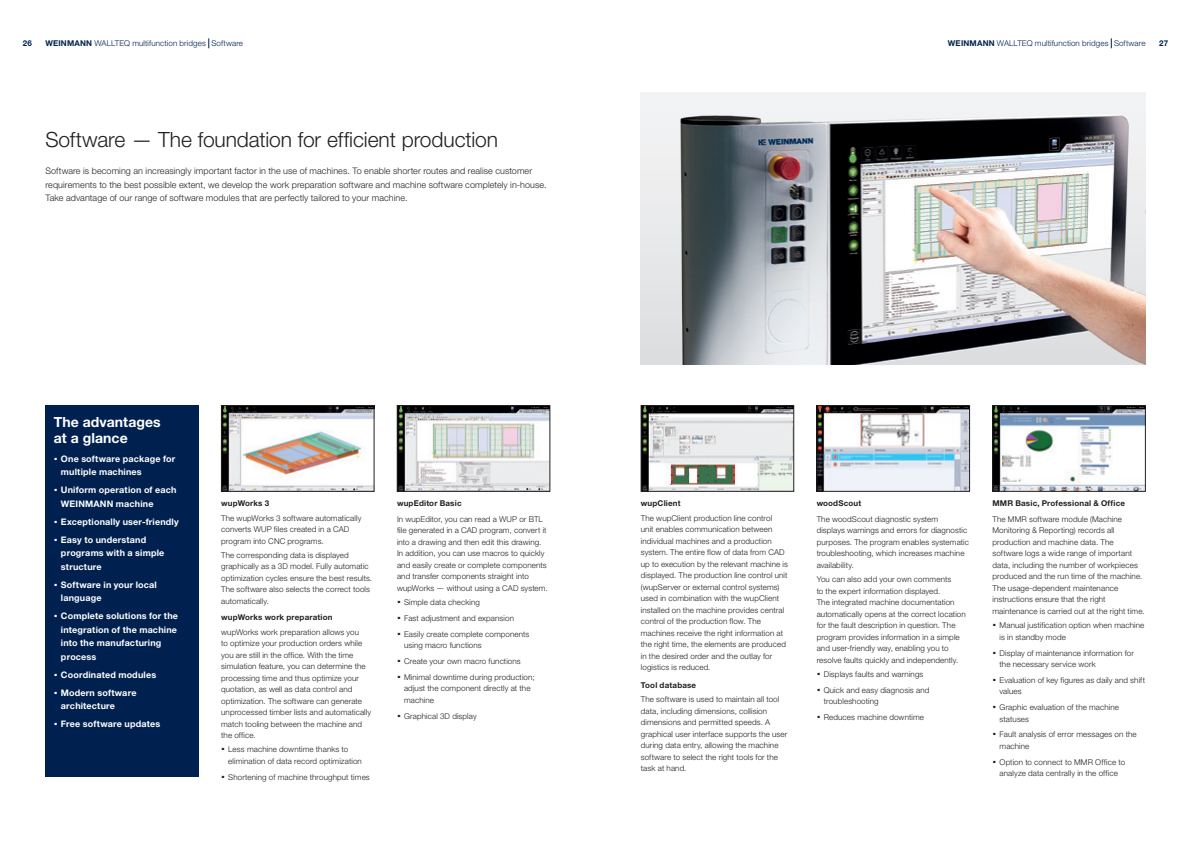
<style>
.page{position:relative;width:1191px;height:842px;background:#fff}
.page>*{position:absolute;margin:0;border:0;box-sizing:border-box;transform-origin:0 0}
._01_Headline_21pt_25{font:300 21px "Helvetica Neue LTW1 G";letter-spacing:-.005em;color:#231f20}
._13_Highlight_Head_1{font:700 14px/16px "Helvetica Neue LTW1 G";letter-spacing:.005em;color:#fff}
.t1{font:700 9px/13.6px "Helvetica Neue LTW1 G";letter-spacing:.02em;color:#fff}
._03_Copy_9pt_light_A{font:300 9px/13.6px "Helvetica Neue LTW1 G";letter-spacing:.01em;color:#231f20}
._05_BU_8Pt_11_5Pt_Ab{font:300 8px/11.5px "Helvetica Neue LTW1 G";letter-spacing:.015em;color:#231f20}
._05_BU_8Pt_11_5Pt_Au{font:300 8px/11.5px "Helvetica Neue LTW1 G";letter-spacing:.015em;color:#231f20}
.Musterseiten_Rubrike{font:300 8px "Helvetica Neue LTW1 G";letter-spacing:.015em;color:#00214f}
._05_BU_8Pt_11_5Pt_Ab-2{font:700 8px "Helvetica Neue LTW1 G";letter-spacing:.02em;color:#231f20}
._05_BU_8Pt_11pt_Bull{font:700 8px "Helvetica Neue LTW1 G";letter-spacing:.02em;color:#231f20}
.t2{font:700 8px "Helvetica Neue LTW1 G";color:#00214f}
.s1{font-weight:700}
.s2{font-size:14px}
.s3{font-weight:700;font-size:14px}
</style>
<div class="page">
<div style="left:45px;top:405px;width:153px;height:372px;background:#00214f"></div>
<img style="left:641px;top:92px;width:504px;height:272px">
<img style="left:223px;top:407px;width:149px;height:83px">
<div style="left:221px;top:405px;width:153px;height:87px;border:1px solid #231f20"></div>
<img style="left:643px;top:407px;width:149px;height:83px">
<div style="left:641px;top:405px;width:153px;height:87px;border:1px solid #231f20"></div>
<img style="left:994px;top:407px;width:149px;height:83px">
<div style="left:992px;top:405px;width:153px;height:87px;border:1px solid #231f20"></div>
<img style="left:399px;top:407px;width:149px;height:83px">
<div style="left:397px;top:405px;width:153px;height:87px;border:1px solid #231f20"></div>
<img style="left:818px;top:407px;width:149px;height:83px">
<div style="left:816px;top:405px;width:153px;height:87px;border:1px solid #231f20"></div>
<p class="t2" style="left:23px;top:39px;width:11px">26</p>
<p class="Musterseiten_Rubrike" style="left:45px;top:39px;width:199px"><span class="s1">WEINMANN</span> WALLTEQ multifunction bridges Software</p>
<p class="Musterseiten_Rubrike" style="left:948px;top:39px;width:199px"><span class="s1">WEINMANN</span> WALLTEQ multifunction bridges Software</p>
<p class="t2" style="left:1159px;top:39px;width:11px">27</p>
<p class="_01_Headline_21pt_25" style="left:45px;top:127px;width:454px">Software — The foundation for efficient production</p>
<p class="_03_Copy_9pt_light_A" style="left:45px;top:164px;width:503px">Software is becoming an increasingly important factor in the use of machines. To enable shorter routes and realise customer requirements to the best possible extent, we develop the work preparation software and machine software completely in-house.<br>Take advantage of our range of software modules that are perfectly tailored to your machine.</p>
<p class="_13_Highlight_Head_1" style="left:54px;top:413px;width:108px">The advantages at a glance</p>
<p class="t1" style="left:61px;top:452px;width:116px;text-indent:-7px"><span class="s2">·</span> One software package for multiple machines</p>
<p class="t1" style="left:61px;top:483px;width:117px;text-indent:-7px"><span class="s2">·</span> Uniform operation of each<br>WEINMANN machine</p>
<p class="t1" style="left:54px;top:515px;width:126px"><span class="s2">·</span> Exceptionally user-friendly</p>
<p class="t1" style="left:61px;top:533px;width:105px;text-indent:-7px"><span class="s2">·</span> Easy to understand programs with a simple structure</p>
<p class="t1" style="left:61px;top:578px;width:97px;text-indent:-7px"><span class="s2">·</span> Software in your local language</p>
<p class="t1" style="left:61px;top:609px;width:119px;text-indent:-7px"><span class="s2">·</span> Complete solutions for the integration of the machine into the manufacturing process</p>
<p class="t1" style="left:54px;top:668px;width:104px"><span class="s2">·</span> Coordinated modules</p>
<p class="t1" style="left:61px;top:686px;width:77px;text-indent:-7px"><span class="s2">·</span> Modern software architecture</p>
<p class="t1" style="left:54px;top:717px;width:108px"><span class="s2">·</span> Free software updates</p>
<p class="_05_BU_8Pt_11_5Pt_Ab-2" style="left:221px;top:498px;width:49px">wupWorks 3</p>
<p class="_05_BU_8Pt_11_5Pt_Ab" style="left:221px;top:512px;width:142px">The wupWorks 3 software automatically converts WUP files created in a CAD program into CNC programs.</p>
<p class="_05_BU_8Pt_11_5Pt_Ab" style="left:221px;top:549px;width:152px">The corresponding data is displayed graphically as a 3D model. Fully automatic optimization cycles ensure the best results.<br>The software also selects the correct tools automatically.</p>
<p class="_05_BU_8Pt_11_5Pt_Ab-2" style="left:221px;top:612px;width:113px">wupWorks work preparation</p>
<p class="_05_BU_8Pt_11_5Pt_Ab" style="left:221px;top:626px;width:151px">wupWorks work preparation allows you<br>to optimize your production orders while you are still in the office. With the time simulation feature, you can determine the processing time and thus optimize your quotation, as well as data control and optimization. The software can generate unprocessed timber lists and automatically match tooling between the machine and the office.</p>
<p class="_05_BU_8Pt_11_5Pt_Au" style="left:228px;top:744px;width:135px;text-indent:-7px"><span class="s3">·</span> Less machine downtime thanks to elimination of data record optimization</p>
<p class="_05_BU_8Pt_11_5Pt_Au" style="left:221px;top:771px;width:150px"><span class="s3">·</span> Shortening of machine throughput times</p>
<p class="_05_BU_8Pt_11pt_Bull" style="left:397px;top:498px;width:66px">wupEditor Basic</p>
<p class="_05_BU_8Pt_11_5Pt_Ab" style="left:397px;top:513px;width:152px">In wupEditor, you can read a WUP or BTL file generated in a CAD program, convert it into a drawing and then edit this drawing.<br>In addition, you can use macros to quickly and easily create or complete components and transfer components straight into wupWorks — without using a CAD system.</p>
<p class="_05_BU_8Pt_11_5Pt_Au" style="left:397px;top:597px;width:84px"><span class="s3">·</span> Simple data checking</p>
<p class="_05_BU_8Pt_11_5Pt_Au" style="left:397px;top:612px;width:118px"><span class="s3">·</span> Fast adjustment and expansion</p>
<p class="_05_BU_8Pt_11_5Pt_Au" style="left:404px;top:628px;width:127px;text-indent:-7px"><span class="s3">·</span> Easily create complete components using macro functions</p>
<p class="_05_BU_8Pt_11_5Pt_Au" style="left:397px;top:655px;width:125px"><span class="s3">·</span> Create your own macro functions</p>
<p class="_05_BU_8Pt_11_5Pt_Au" style="left:404px;top:671px;width:132px;text-indent:-7px"><span class="s3">·</span> Minimal downtime during production; adjust the component directly at the machine</p>
<p class="_05_BU_8Pt_11_5Pt_Au" style="left:397px;top:710px;width:81px"><span class="s3">·</span> Graphical 3D display</p>
<p class="_05_BU_8Pt_11_5Pt_Ab-2" style="left:641px;top:498px;width:41px">wupClient</p>
<p class="_05_BU_8Pt_11_5Pt_Au" style="left:641px;top:512px;width:149px">The wupClient production line control<br>unit enables communication between individual machines and a production system. The entire flow of data from CAD up to execution by the relevant machine is displayed. The production line control unit (wupServer or external control systems) used in combination with the wupClient installed on the machine provides central control of the production flow. The machines receive the right information at the right time, the elements are produced in the desired order and the outlay for logistics is reduced.</p>
<p class="_05_BU_8Pt_11_5Pt_Ab-2" style="left:641px;top:680px;width:57px">Tool database</p>
<p class="_05_BU_8Pt_11_5Pt_Au" style="left:641px;top:694px;width:148px">The software is used to maintain all tool data, including dimensions, collision dimensions and permitted speeds. A graphical user interface supports the user during data entry, allowing the machine software to select the right tools for the task at hand.</p>
<p class="_05_BU_8Pt_11pt_Bull" style="left:816px;top:498px;width:46px">woodScout</p>
<p class="_05_BU_8Pt_11_5Pt_Ab" style="left:816px;top:513px;width:154px">The woodScout diagnostic system<br>displays warnings and errors for diagnostic purposes. The program enables systematic troubleshooting, which increases machine availability.</p>
<p class="_05_BU_8Pt_11_5Pt_Ab" style="left:816px;top:574px;width:151px">You can also add your own comments<br>to the expert information displayed.<br>The integrated machine documentation automatically opens at the correct location for the fault description in question. The program provides information in a simple and user-friendly way, enabling you to resolve faults quickly and independently.</p>
<p class="_05_BU_8Pt_11_5Pt_Au" style="left:816px;top:668px;width:108px"><span class="s3">·</span> Displays faults and warnings</p>
<p class="_05_BU_8Pt_11_5Pt_Au" style="left:823px;top:684px;width:107px;text-indent:-7px"><span class="s3">·</span> Quick and easy diagnosis and troubleshooting</p>
<p class="_05_BU_8Pt_11_5Pt_Au" style="left:816px;top:711px;width:109px"><span class="s3">·</span> Reduces machine downtime</p>
<p class="_05_BU_8Pt_11pt_Bull" style="left:992px;top:498px;width:134px">MMR Basic, Professional &amp; Office</p>
<p class="_05_BU_8Pt_11_5Pt_Ab" style="left:992px;top:513px;width:154px">The MMR software module (Machine Monitoring &amp; Reporting) records all production and machine data. The software logs a wide range of important data, including the number of workpieces produced and the run time of the machine.<br>The usage-dependent maintenance instructions ensure that the right maintenance is carried out at the right time.</p>
<p class="_05_BU_8Pt_11_5Pt_Au" style="left:999px;top:620px;width:146px;text-indent:-7px"><span class="s3">·</span> Manual justification option when machine is in standby mode</p>
<p class="_05_BU_8Pt_11_5Pt_Au" style="left:999px;top:647px;width:136px;text-indent:-7px"><span class="s3">·</span> Display of maintenance information for the necessary service work</p>
<p class="_05_BU_8Pt_11_5Pt_Au" style="left:999px;top:674px;width:147px;text-indent:-7px"><span class="s3">·</span> Evaluation of key figures as daily and shift values</p>
<p class="_05_BU_8Pt_11_5Pt_Au" style="left:999px;top:701px;width:121px;text-indent:-7px"><span class="s3">·</span> Graphic evaluation of the machine statuses</p>
<p class="_05_BU_8Pt_11_5Pt_Au" style="left:999px;top:729px;width:139px;text-indent:-7px"><span class="s3">·</span> Fault analysis of error messages on the machine</p>
<p class="_05_BU_8Pt_11_5Pt_Au" style="left:992px;top:756px;width:134px;text-align:center"><span class="s3">·</span> Option to connect to MMR Office to analyze data centrally in the office</p>
</div>
